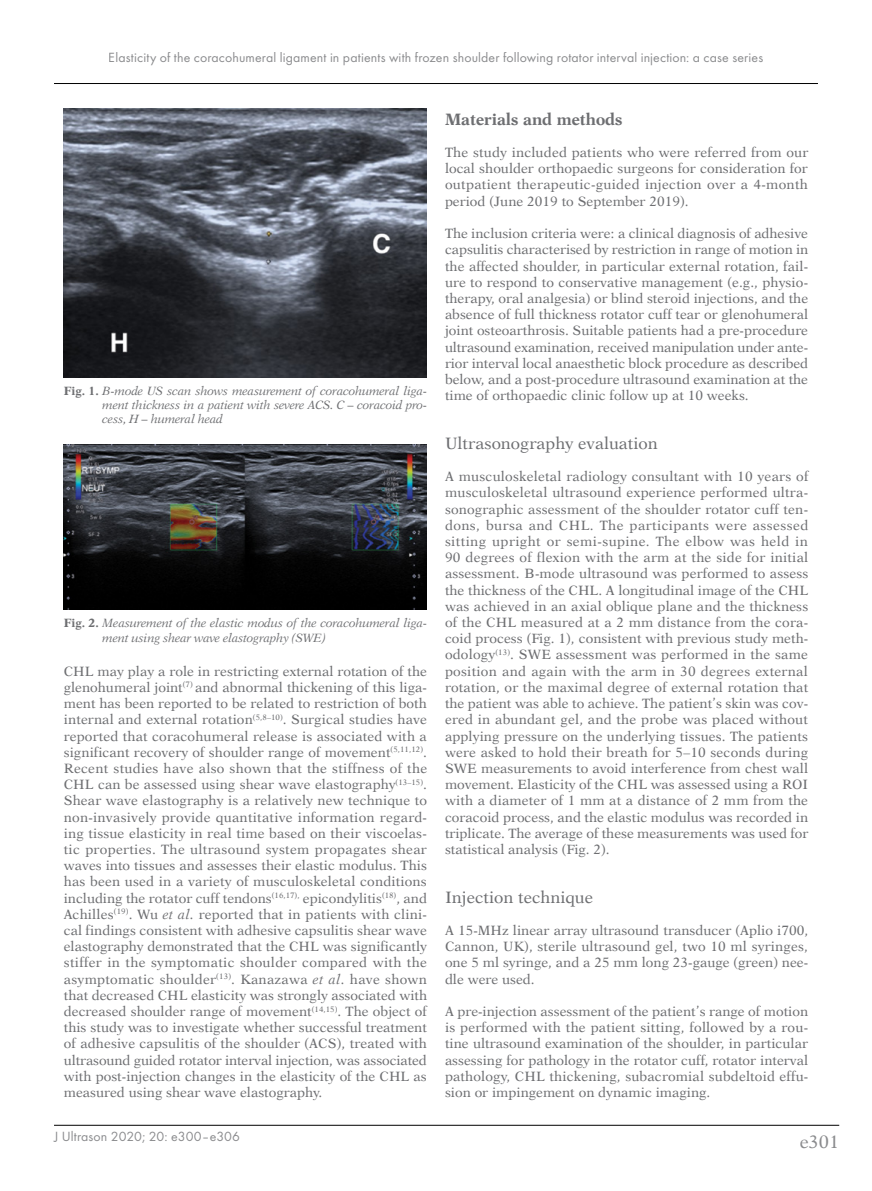
<style>
.page{position:relative;width:872px;height:1191px;background:#fff}
.page>*{position:absolute;margin:0;border:0;box-sizing:border-box;transform-origin:0 0}
.t1{font:18px "Dutch 823 EU Normal";color:#6d6e71}
.t2{font:16.5px "Dutch 823 EU Normal";color:#6d6e71}
.t3{font:16.5px "Dutch 823 EU Bold";color:#6d6e71}
.t4{font:13.8px "Futura TCE";letter-spacing:.01em;color:#6d6e71}
.t5{font:13.5px/16.2px "Dutch 823 EU Normal";color:#6d6e71;text-align:justify}
.t6{font:12px/14.4px "Dutch 823 EU Italic";letter-spacing:-.02em;color:#6d6e71;text-align:justify}
.s1{font-family:"Dutch 823 EU Bold"}
.s2{font-family:"Dutch 823 EU Italic"}
</style>
<div class="page">
<hr style="left:54px;top:1125px;width:785px;height:1px;background:#000">
<hr style="left:54px;top:83px;width:764px;height:1px;background:#000">
<img style="left:64px;top:108px;width:363px;height:269px">
<img style="left:64px;top:445px;width:363px;height:164px">
<p class="t4" style="left:109px;top:49px;width:656px">Elasticity of the coracohumeral ligament in patients with frozen shoulder following rotator interval injection: a case series</p>
<p class="t6" style="left:102px;top:383px;width:326px;text-indent:-38px"><span class="s1">Fig. 1.</span> B-mode US scan shows measurement of coracohumeral liga&shy;ment thickness in a patient with severe ACS. C – coracoid pro&shy;cess, H – humeral head</p>
<p class="t6" style="left:102px;top:616px;width:326px;text-indent:-38px"><span class="s1">Fig. 2.</span> Measurement of the elastic modus of the coracohumeral liga&shy;ment using shear wave elastography (SWE)</p>
<p class="t5" style="left:64px;top:663px;width:365px">CHL may play a role in restricting external rotation of the glenohumeral joint<sup>(7)</sup> and abnormal thickening of this liga&shy;ment has been reported to be related to restriction of both internal and external rotation<sup>(5,8–10)</sup>. Surgical studies have reported that coracohumeral release is associated with a significant recovery of shoulder range of movement<sup>(5,11,12)</sup>.<br>Recent studies have also shown that the stiffness of the CHL can be assessed using shear wave elastography<sup>(13–15)</sup>.<br>Shear wave elastography is a relatively new technique to non-invasively provide quantitative information regard&shy;ing tissue elasticity in real time based on their viscoelas&shy;tic properties. The ultrasound system propagates shear waves into tissues and assesses their elastic modulus. This has been used in a variety of musculoskeletal conditions including the rotator cuff tendons<sup>(16,17),</sup> epicondylitis<sup>(18)</sup>, and Achilles<sup>(19)</sup>. Wu <span class="s2">et al.</span> reported that in patients with clini&shy;cal findings consistent with adhesive capsulitis shear wave elastography demonstrated that the CHL was significantly stiffer in the symptomatic shoulder compared with the asymptomatic shoulder<sup>(13)</sup>. Kanazawa <span class="s2">et al.</span> have shown that decreased CHL elasticity was strongly associated with decreased shoulder range of movement<sup>(14,15)</sup>. The object of this study was to investigate whether successful treatment of adhesive capsulitis of the shoulder (ACS), treated with ultrasound guided rotator interval injection, was associated with post-injection changes in the elasticity of the CHL as measured using shear wave elastography.</p>
<p class="t4" style="left:54px;top:1128px;width:188px">J Ultrason 2020; 20: e300–e306</p>
<p class="t3" style="left:445px;top:109px;width:179px">Materials and methods</p>
<p class="t5" style="left:445px;top:144px;width:365px">The study included patients who were referred from our local shoulder orthopaedic surgeons for consideration for outpatient therapeutic-guided injection over a 4-month period (June 2019 to September 2019).</p>
<p class="t5" style="left:445px;top:225px;width:365px">The inclusion criteria were: a clinical diagnosis of adhesive capsulitis characterised by restriction in range of motion in the affected shoulder, in particular external rotation, fail&shy;ure to respond to conservative management (e.g., physio&shy;therapy, oral analgesia) or blind steroid injections, and the absence of full thickness rotator cuff tear or glenohumeral joint osteoarthrosis. Suitable patients had a pre-procedure ultrasound examination, received manipulation under ante&shy;rior interval local anaesthetic block procedure as described below, and a post-procedure ultrasound examination at the time of orthopaedic clinic follow up at 10 weeks.</p>
<p class="t2" style="left:445px;top:433px;width:214px">Ultrasonography evaluation</p>
<p class="t5" style="left:445px;top:468px;width:365px">A musculoskeletal radiology consultant with 10 years of musculoskeletal ultrasound experience performed ultra&shy;sonographic assessment of the shoulder rotator cuff ten&shy;dons, bursa and CHL. The participants were assessed sitting upright or semi-supine. The elbow was held in 90 degrees of flexion with the arm at the side for initial assessment. B-mode ultrasound was performed to assess the thickness of the CHL. A longitudinal image of the CHL was achieved in an axial oblique plane and the thickness of the CHL measured at a 2 mm distance from the cora&shy;coid process (Fig. 1), consistent with previous study meth&shy;odology<sup>(13)</sup>. SWE assessment was performed in the same position and again with the arm in 30 degrees external rotation, or the maximal degree of external rotation that the patient was able to achieve. The patient’s skin was cov&shy;ered in abundant gel, and the probe was placed without applying pressure on the underlying tissues. The patients were asked to hold their breath for 5–10 seconds during SWE measurements to avoid interference from chest wall movement. Elasticity of the CHL was assessed using a ROI with a diameter of 1 mm at a distance of 2 mm from the coracoid process, and the elastic modulus was recorded in triplicate. The average of these measurements was used for statistical analysis (Fig. 2).</p>
<p class="t2" style="left:445px;top:886px;width:150px">Injection technique</p>
<p class="t5" style="left:445px;top:922px;width:365px">A 15-MHz linear array ultrasound transducer (Aplio i700, Cannon, UK), sterile ultrasound gel, two 10 ml syringes, one 5 ml syringe, and a 25 mm long 23-gauge (green) nee&shy;dle were used.</p>
<p class="t5" style="left:445px;top:1003px;width:365px">A pre-injection assessment of the patient’s range of motion is performed with the patient sitting, followed by a rou&shy;tine ultrasound examination of the shoulder, in particular assessing for pathology in the rotator cuff, rotator interval pathology, CHL thickening, subacromial subdeltoid effu&shy;sion or impingement on dynamic imaging.</p>
<h1 class="t1" style="left:799px;top:1131px;width:41px">e301</h1>
</div>
